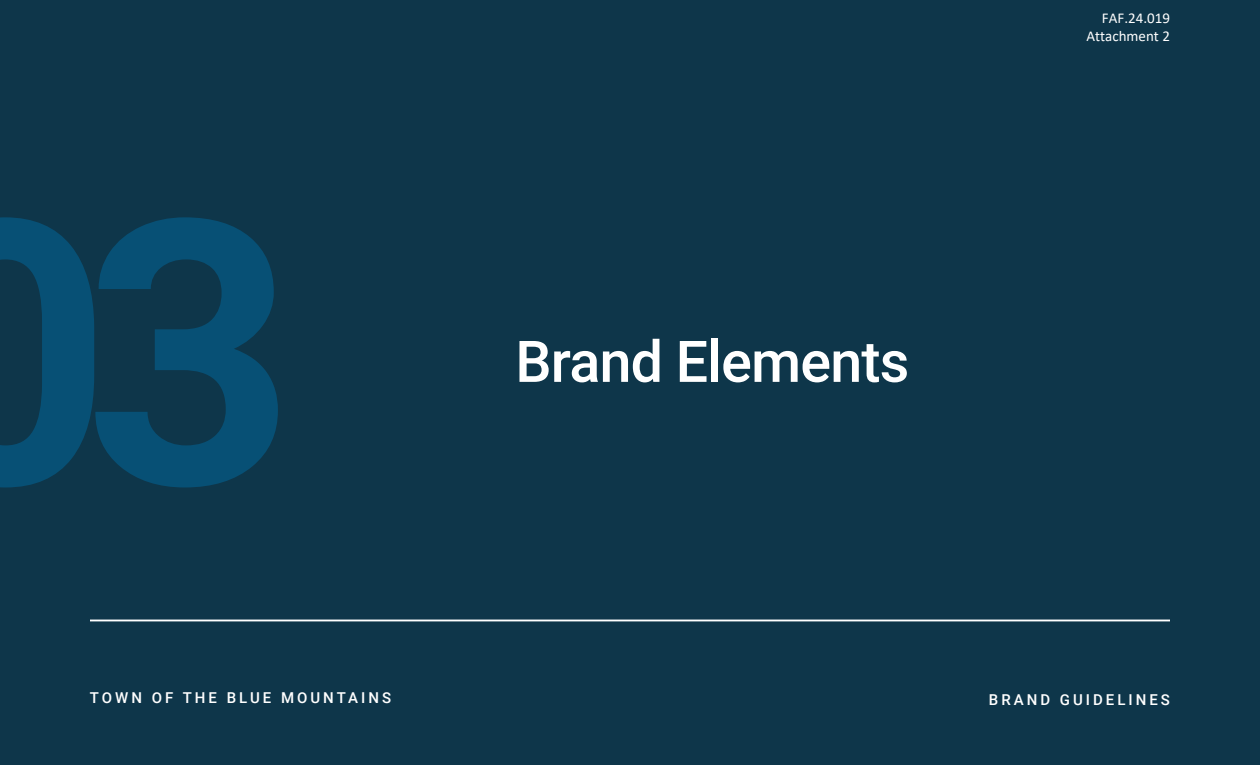
<style>
.page{position:relative;width:1260px;height:765px;background:#fff}
.page>*{position:absolute;margin:0;border:0;box-sizing:border-box;transform-origin:0 0}
.t1{font:500 57.5px "Roboto";letter-spacing:-.015em;color:#fff}
.t2{font:500 15px "Roboto";letter-spacing:.2em;color:#fff}
.t3{font:15px/18px "Calibri";color:#fff;text-align:right}
</style>
<div class="page">
<div style="left:1px;top:0;width:1259px;height:765px;background:#0e364a"></div>
<hr style="left:90px;top:620px;width:1080px;height:1px;background:#fff">
<svg style="left:0;top:217px;width:278px;height:270px;fill:#075075"></svg>
<p class="t1" style="left:515px;top:321px;width:395px">Brand Elements</p>
<p class="t3" style="left:1087px;top:9px;width:85px">FAF.24.019<br>Attachment 2</p>
<p class="t2" style="left:90px;top:687px;width:303px">TOWN OF THE BLUE MOUNTAINS</p>
<p class="t2" style="left:989px;top:689px;width:183px">BRAND GUIDELINES</p>
</div>
